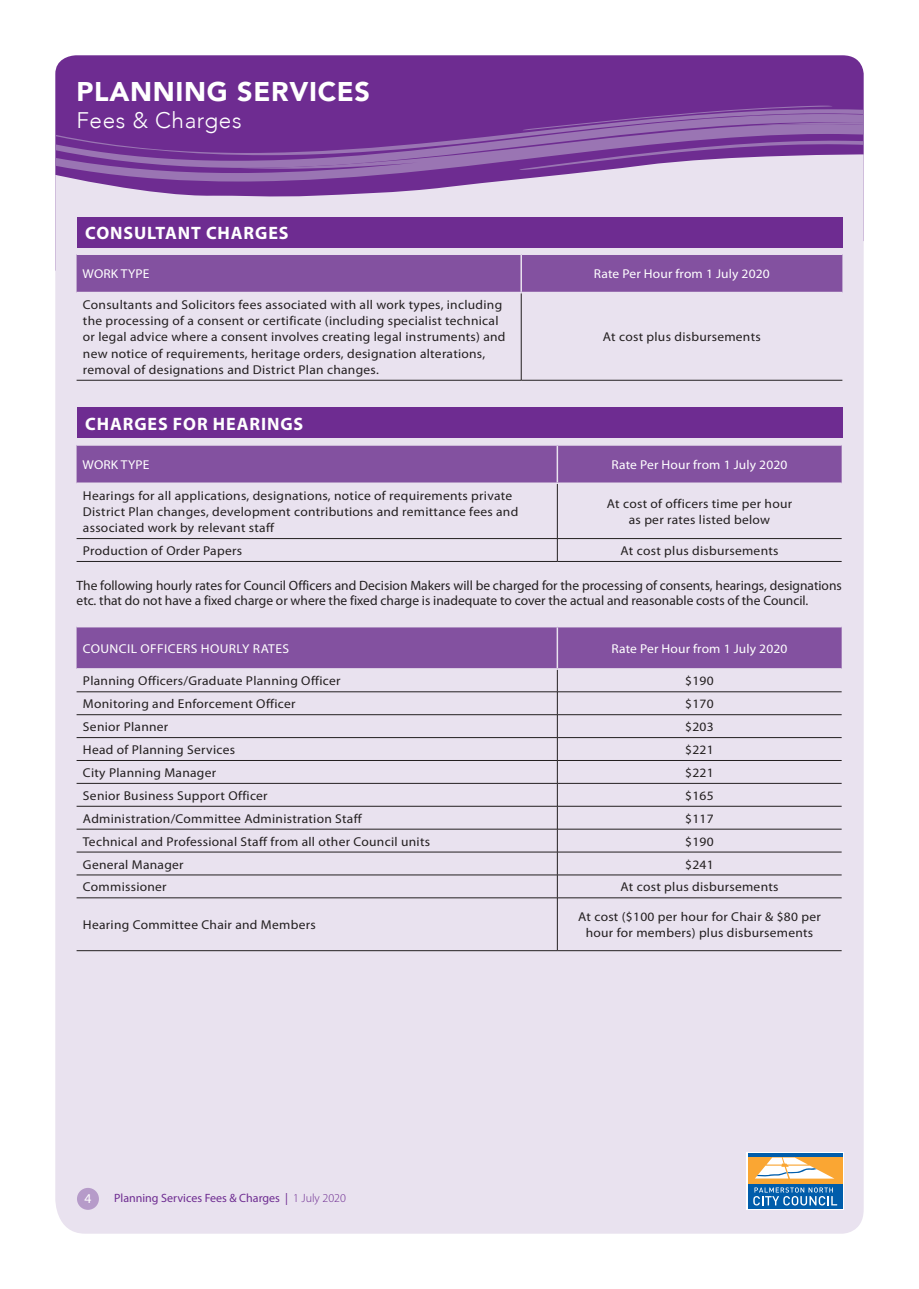
<style>
.page{position:relative;width:919px;height:1289px;background:#fff}
.page>*{position:absolute;margin:0;border:0;box-sizing:border-box;transform-origin:0 0}
.t1{font:900 27px "Avenir";letter-spacing:.025em;color:#fff}
.t2{font:300 22.5px "Avenir";letter-spacing:.025em;color:#fff}
.t3{font:700 18px "Myriad Pro";letter-spacing:.05em;color:#fff}
.t4{font:13.5px/15px "Myriad Pro";color:#231f20}
.t5{font:13.5px "Myriad Pro";color:#fff}
.t6{font:12.9px/16.2px "Myriad Pro";letter-spacing:.02em;color:#231f20;scale:1.05 1}
.t7{font:12.9px "Myriad Pro";letter-spacing:.01em;color:#fff;scale:1.05 1}
.t8{font:12.9px "Myriad Pro";letter-spacing:.03em;color:#fff;scale:1.05 1}
.t9{font:12px "Myriad Pro";color:#6e2c91}
.s1{font-weight:300}
</style>
<div class="page">
<div style="left:55px;top:55px;width:809px;height:235px;background:#6e2c91"></div>
<svg style="left:55px;top:106px;width:808px;height:18px;background:#763997"></svg>
<svg style="left:55px;top:124px;width:808px;height:30px;background:#7d459c"></svg>
<div style="left:55px;top:154px;width:808px;height:1079px;background:#e9e2ef"></div>
<div style="left:77px;top:1187px;width:22px;height:22px;background:#b69bc9;border-radius:50%"></div>
<svg style="left:746px;top:1151px;width:97px;height:58px"></svg>
<div style="left:747px;top:1152px;width:95px;height:56px;background:linear-gradient(to right,#015dab,#015dab)"></div>
<div style="left:747px;top:1152px;width:95px;height:5px;background:#015dab"></div>
<div style="left:747px;top:1157px;width:95px;height:26px;background:#faa633"></div>
<svg style="left:753px;top:1187px;width:84px;height:18px;background:#4186c0"></svg>
<svg style="left:755px;top:1157px;width:78px;height:21px"></svg>
<div style="left:77px;top:217px;width:765px;height:30px;background:#6e2c91"></div>
<div style="left:77px;top:407px;width:765px;height:31px;background:#6e2c91"></div>
<div style="left:77px;top:255px;width:765px;height:37px;background:#8351a0"></div>
<hr style="left:77px;top:380px;width:444px;height:1px;background:#231f20">
<hr style="left:521px;top:380px;width:321px;height:1px;background:#231f20">
<hr style="left:521px;top:293px;width:1px;height:87px;background:#231f20">
<hr style="left:77px;top:253px;width:444px;height:2px;background:#e9e2ef">
<hr style="left:521px;top:253px;width:321px;height:2px;background:#e9e2ef">
<hr style="left:520px;top:255px;width:2px;height:37px;background:#e9e2ef">
<hr style="left:77px;top:292px;width:444px;height:1px;background:#e9e2ef">
<hr style="left:521px;top:292px;width:321px;height:1px;background:#e9e2ef">
<div style="left:77px;top:446px;width:764px;height:36px;background:#8351a0"></div>
<hr style="left:77px;top:538px;width:480px;height:1px;background:#231f20">
<hr style="left:557px;top:538px;width:284px;height:1px;background:#231f20">
<hr style="left:77px;top:561px;width:480px;height:1px;background:#231f20">
<hr style="left:557px;top:561px;width:284px;height:1px;background:#231f20">
<hr style="left:557px;top:484px;width:1px;height:54px;background:#231f20">
<svg style="left:557px;top:538px;width:1px;height:23px"></svg>
<hr style="left:77px;top:444px;width:480px;height:2px;background:#e9e2ef">
<hr style="left:557px;top:444px;width:284px;height:2px;background:#e9e2ef">
<hr style="left:556px;top:446px;width:2px;height:36px;background:#e9e2ef">
<hr style="left:77px;top:482px;width:480px;height:2px;background:#e9e2ef">
<hr style="left:557px;top:482px;width:284px;height:2px;background:#e9e2ef">
<hr style="left:77px;top:897px;width:480px;height:1px;background:#231f20">
<hr style="left:557px;top:897px;width:284px;height:1px;background:#231f20">
<hr style="left:77px;top:950px;width:480px;height:1px;background:#231f20">
<hr style="left:557px;top:950px;width:284px;height:1px;background:#231f20">
<svg style="left:77px;top:627px;width:764px;height:270px;background:#d2c5db"></svg>
<hr style="left:557px;top:898px;width:1px;height:52px;background:#231f20">
<hr style="left:77px;top:626px;width:480px;height:1px;background:#e9e2ef">
<hr style="left:557px;top:626px;width:284px;height:1px;background:#e9e2ef">
<hr style="left:556px;top:627px;width:2px;height:41px;background:#e9e2ef">
<hr style="left:77px;top:668px;width:480px;height:1px;background:#e9e2ef">
<hr style="left:557px;top:668px;width:284px;height:1px;background:#e9e2ef">
<h1 class="t1" style="left:77px;top:69px;width:295px">PLANNING SERVICES</h1>
<h2 class="t2" style="left:77px;top:107px;width:166px">Fees &amp; Charges</h2>
<h3 class="t3" style="left:85px;top:221px;width:205px">CONSULTANT CHARGES</h3>
<p class="t7" style="left:83px;top:266px;width:65px">WORK TYPE</p>
<p class="t7" style="left:594px;top:266px;width:169px">Rate Per Hour from 1 July 2020</p>
<p class="t6" style="left:83px;top:296px;width:404px">Consultants and Solicitors fees associated with all work types, including the processing of a consent or certificate (including specialist technical or legal advice where a consent involves creating legal instruments) and new notice of requirements, heritage orders, designation alterations, removal of designations and District Plan changes.</p>
<p class="t6" style="left:603px;top:329px;width:152px">At cost plus disbursements</p>
<h3 class="t3" style="left:85px;top:412px;width:219px">CHARGES FOR HEARINGS</h3>
<p class="t7" style="left:83px;top:457px;width:65px">WORK TYPE</p>
<p class="t7" style="left:611px;top:457px;width:169px">Rate Per Hour from 1 July 2020</p>
<p class="t6" style="left:83px;top:487px;width:416px">Hearings for all applications, designations, notice of requirements private<br>District Plan changes, development contributions and remittance fees and associated work by relevant staff</p>
<p class="t6" style="left:606px;top:495px;width:178px;text-align:center">At cost of officers time per hour as per rates listed below</p>
<p class="t6" style="left:83px;top:542px;width:153px">Production of Order Papers</p>
<p class="t6" style="left:620px;top:542px;width:152px">At cost plus disbursements</p>
<p class="t4" style="left:77px;top:577px;width:766px">The following hourly rates for Council Officers and Decision Makers will be charged for the processing of consents, hearings, designations etc. that do not have a fixed charge or where the fixed charge is inadequate to cover the actual and reasonable costs of the Council.</p>
<p class="t8" style="left:83px;top:640px;width:198px">COUNCIL OFFICERS HOURLY RATES</p>
<p class="t7" style="left:611px;top:640px;width:169px">Rate Per Hour from 1 July 2020</p>
<p class="t6" style="left:83px;top:672px;width:247px">Planning Officers/Graduate Planning Officer</p>
<p class="t6" style="left:685px;top:672px;width:29px">$190</p>
<p class="t6" style="left:83px;top:695px;width:204px">Monitoring and Enforcement Officer</p>
<p class="t6" style="left:685px;top:695px;width:29px">$170</p>
<p class="t6" style="left:83px;top:718px;width:83px">Senior Planner</p>
<p class="t6" style="left:685px;top:718px;width:29px">$203</p>
<p class="t6" style="left:83px;top:741px;width:146px">Head of Planning Services</p>
<p class="t6" style="left:685px;top:741px;width:29px">$221</p>
<p class="t6" style="left:83px;top:764px;width:128px">City Planning Manager</p>
<p class="t6" style="left:685px;top:764px;width:29px">$221</p>
<p class="t6" style="left:83px;top:787px;width:177px">Senior Business Support Officer</p>
<p class="t6" style="left:685px;top:787px;width:29px">$165</p>
<p class="t6" style="left:83px;top:810px;width:267px">Administration/Committee Administration Staff</p>
<p class="t6" style="left:685px;top:810px;width:29px">$117</p>
<p class="t6" style="left:83px;top:833px;width:332px">Technical and Professional Staff from all other Council units</p>
<p class="t6" style="left:685px;top:833px;width:29px">$190</p>
<p class="t6" style="left:83px;top:855px;width:97px">General Manager</p>
<p class="t6" style="left:685px;top:855px;width:29px">$241</p>
<p class="t6" style="left:83px;top:878px;width:81px">Commissioner</p>
<p class="t6" style="left:620px;top:878px;width:152px">At cost plus disbursements</p>
<p class="t6" style="left:83px;top:916px;width:223px">Hearing Committee Chair and Members</p>
<p class="t6" style="left:578px;top:908px;width:233px;text-align:center">At cost ($100 per hour for Chair &amp; $80 per hour for members) plus disbursements</p>
<p class="t5" style="left:84px;top:1189px;width:8px">4</p>
<p class="t9" style="left:114px;top:1190px;width:233px">Planning Services Fees &amp; Charges | <span class="s1">1 July 2020</span></p>
</div>
